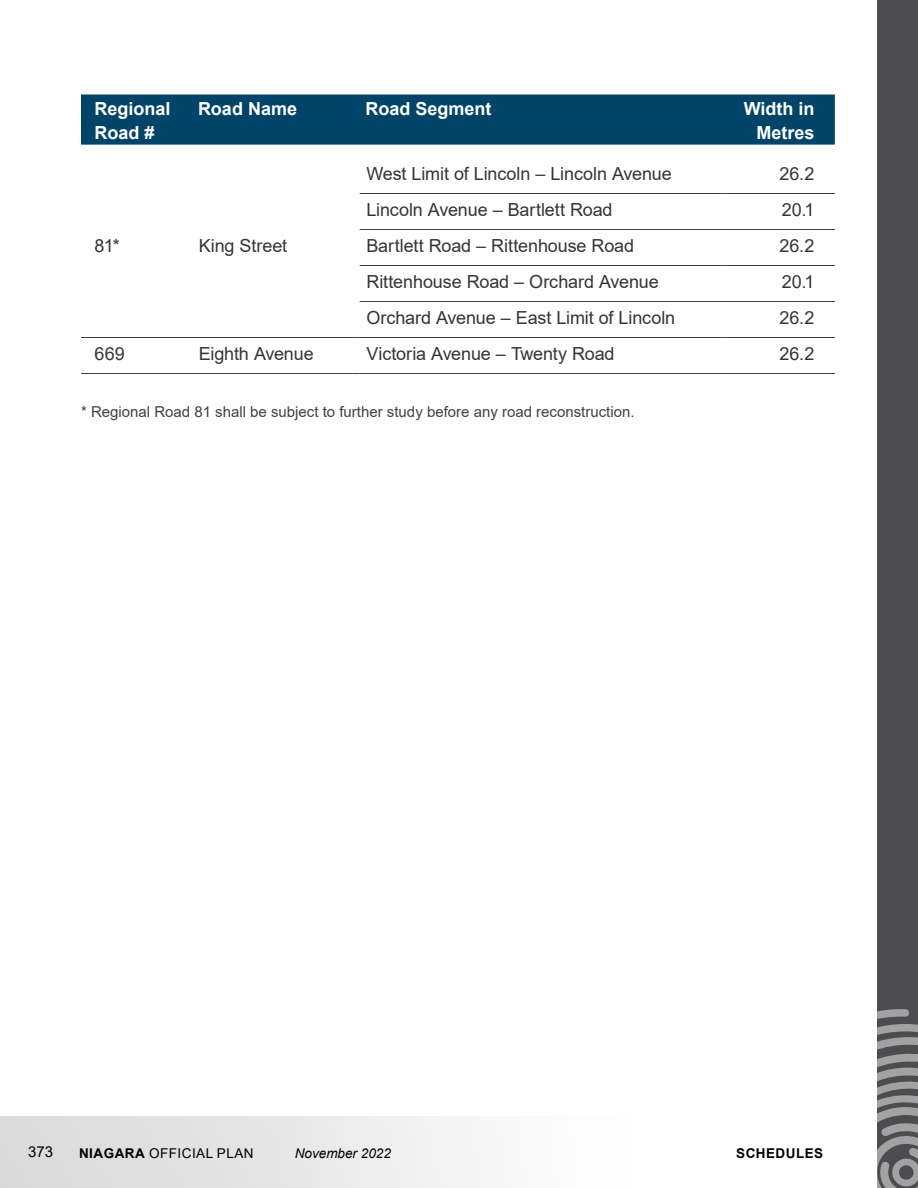
<style>
.page{position:relative;width:918px;height:1188px;background:#fff}
.page>*{position:absolute;margin:0;border:0;box-sizing:border-box;transform-origin:0 0}
.body{font:18px "Arial";letter-spacing:-.005em;color:#353534}
.table_heading{font:700 18px/24px "Arial";color:#fff}
.Footnotes{font:15px "Arial";color:#414042}
.t1{font:15px "Arial";color:#000}
.t2{font:13.5px "Arial";letter-spacing:.035em;color:#000}
.t3{font:italic 13.5px "Arial";color:#000}
.t4{font:700 13.5px "Arial";letter-spacing:.035em;color:#000}
.s1{font-weight:700}
</style>
<div class="page">
<div style="left:0;top:1117px;width:878px;height:71px;background:linear-gradient(to right,#dadadb,#fff)"></div>
<div style="left:878px;top:0;width:40px;height:1188px;background:#4d4d4f"></div>
<svg style="left:876px;top:1008px;width:42px;height:180px"></svg>
<div style="left:81px;top:94px;width:754px;height:51px;background:#00446a"></div>
<hr style="left:360px;top:193px;width:364px;height:1px;background:#414042">
<hr style="left:724px;top:193px;width:111px;height:1px;background:#414042">
<hr style="left:360px;top:229px;width:364px;height:1px;background:#414042">
<hr style="left:724px;top:229px;width:111px;height:1px;background:#414042">
<hr style="left:360px;top:265px;width:364px;height:1px;background:#414042">
<hr style="left:724px;top:265px;width:111px;height:1px;background:#414042">
<hr style="left:360px;top:301px;width:364px;height:1px;background:#414042">
<hr style="left:724px;top:301px;width:111px;height:1px;background:#414042">
<hr style="left:360px;top:337px;width:364px;height:1px;background:#414042">
<hr style="left:724px;top:337px;width:111px;height:1px;background:#414042">
<hr style="left:192px;top:373px;width:168px;height:1px;background:#414042">
<hr style="left:360px;top:373px;width:364px;height:1px;background:#414042">
<hr style="left:724px;top:373px;width:111px;height:1px;background:#414042">
<hr style="left:192px;top:337px;width:168px;height:1px;background:#414042">
<hr style="left:81px;top:337px;width:111px;height:1px;background:#414042">
<hr style="left:81px;top:373px;width:111px;height:1px;background:#414042">
<p class="table_heading" style="left:94px;top:97px;width:78px">Regional<br>Road #</p>
<p class="table_heading" style="left:198px;top:97px;width:101px">Road Name</p>
<p class="table_heading" style="left:366px;top:97px;width:128px">Road Segment</p>
<p class="table_heading" style="left:744px;top:97px;width:72px;text-align:right">Width in<br>Metres</p>
<p class="body" style="left:94px;top:233px;width:27px">81*</p>
<p class="body" style="left:199px;top:233px;width:90px">King Street</p>
<p class="body" style="left:366px;top:161px;width:307px">West Limit of Lincoln – Lincoln Avenue</p>
<p class="body" style="left:780px;top:161px;width:37px">26.2</p>
<p class="body" style="left:366px;top:197px;width:248px">Lincoln Avenue – Bartlett Road</p>
<p class="body" style="left:782px;top:197px;width:34px">20.1</p>
<p class="body" style="left:366px;top:233px;width:269px">Bartlett Road – Rittenhouse Road</p>
<p class="body" style="left:780px;top:233px;width:37px">26.2</p>
<p class="body" style="left:366px;top:269px;width:294px">Rittenhouse Road – Orchard Avenue</p>
<p class="body" style="left:782px;top:269px;width:34px">20.1</p>
<p class="body" style="left:366px;top:305px;width:310px">Orchard Avenue – East Limit of Lincoln</p>
<p class="body" style="left:780px;top:305px;width:37px">26.2</p>
<p class="body" style="left:94px;top:341px;width:32px">669</p>
<p class="body" style="left:199px;top:341px;width:116px">Eighth Avenue</p>
<p class="body" style="left:366px;top:341px;width:250px">Victoria Avenue – Twenty Road</p>
<p class="body" style="left:780px;top:341px;width:37px">26.2</p>
<p class="Footnotes" style="left:81px;top:402px;width:555px">* Regional Road 81 shall be subject to further study before any road reconstruction.</p>
<p class="t1" style="left:28px;top:1142px;width:27px">373</p>
<p class="t2" style="left:79px;top:1144px;width:176px"><span class="s1">NIAGARA</span> OFFICIAL PLAN</p>
<p class="t3" style="left:295px;top:1144px;width:98px">November 2022</p>
<p class="t4" style="left:736px;top:1144px;width:89px">SCHEDULES</p>
</div>
